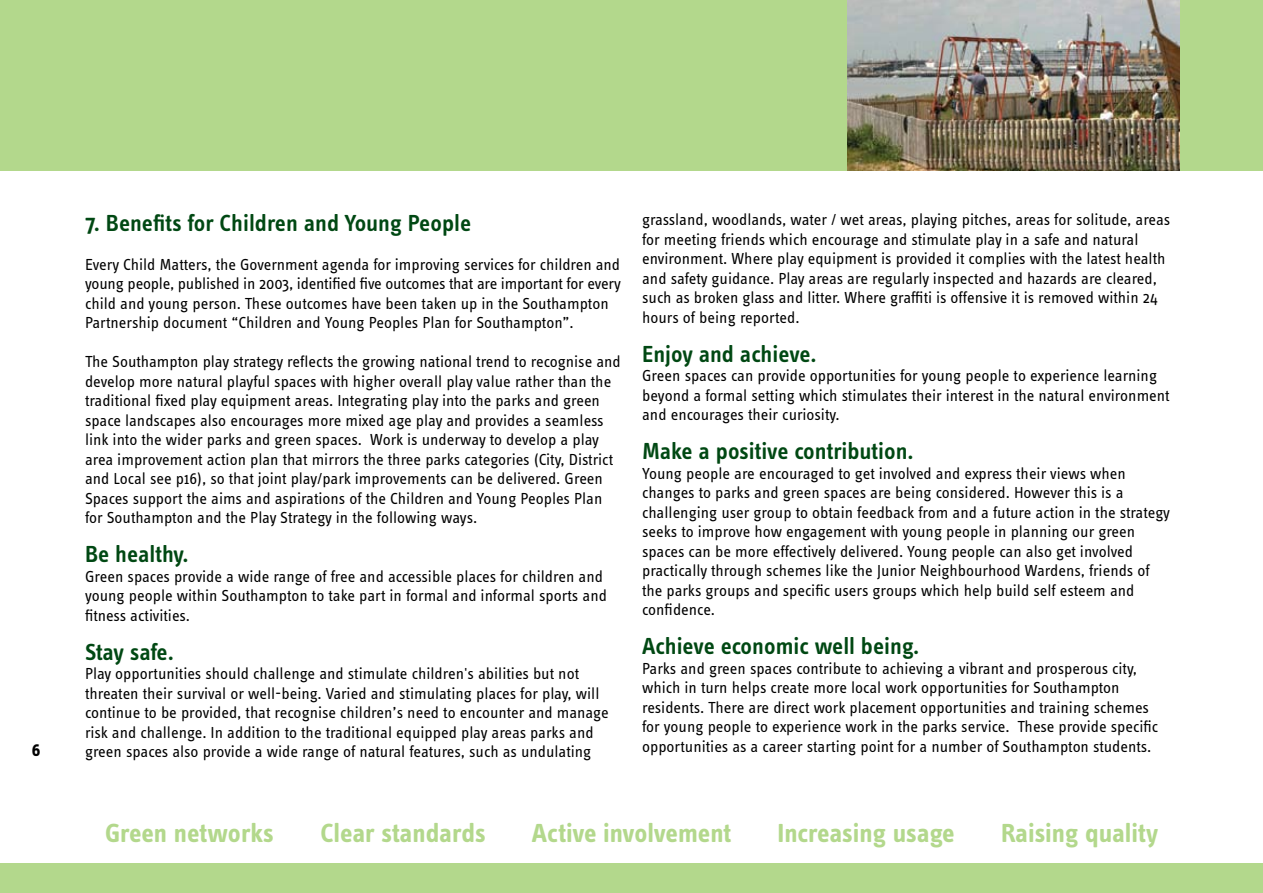
<style>
.page{position:relative;width:1263px;height:893px;background:#fff}
.page>*{position:absolute;margin:0;border:0;box-sizing:border-box;transform-origin:0 0}
.t1{font:27px "Info Text Bold Tf";letter-spacing:-.005em;color:#b3d88c}
.t2{font:600 24px "Info Text";color:#004813}
.t3{font:700 18px "Info Text";color:#000}
.t4{font:16.5px/19.5px "Info Text";color:#000}
</style>
<div class="page">
<div style="left:0;top:863px;width:1263px;height:30px;background:#b3d88c"></div>
<div style="left:0;top:0;width:1263px;height:170px;background:#b3d88c"></div>
<img style="left:848px;top:0;width:331px;height:170px">
<p class="t3" style="left:32px;top:739px;width:10px">6</p>
<h2 class="t2" style="left:85px;top:209px;width:388px">7. Benefits for Children and Young People</h2>
<p class="t4" style="left:85px;top:254px;width:537px">Every Child Matters, the Government agenda for improving services for children and young people, published in 2003, identified five outcomes that are important for every child and young person. These outcomes have been taken up in the Southampton Partnership document “Children and Young Peoples Plan for Southampton”.</p>
<p class="t4" style="left:85px;top:352px;width:537px">The Southampton play strategy reflects the growing national trend to recognise and develop more natural playful spaces with higher overall play value rather than the traditional fixed play equipment areas. Integrating play into the parks and green space landscapes also encourages more mixed age play and provides a seamless link into the wider parks and green spaces. Work is underway to develop a play area improvement action plan that mirrors the three parks categories (City, District and Local see p16), so that joint play/park improvements can be delivered. Green Spaces support the aims and aspirations of the Children and Young Peoples Plan for Southampton and the Play Strategy in the following ways.</p>
<h2 class="t2" style="left:85px;top:540px;width:105px">Be healthy.</h2>
<p class="t4" style="left:85px;top:566px;width:523px">Green spaces provide a wide range of free and accessible places for children and young people within Southampton to take part in formal and informal sports and fitness activities.</p>
<h2 class="t2" style="left:85px;top:638px;width:90px">Stay safe.</h2>
<p class="t4" style="left:85px;top:664px;width:525px">Play opportunities should challenge and stimulate children's abilities but not threaten their survival or well-being. Varied and stimulating places for play, will continue to be provided, that recognise children’s need to encounter and manage risk and challenge. In addition to the traditional equipped play areas parks and green spaces also provide a wide range of natural features, such as undulating</p>
<p class="t4" style="left:642px;top:210px;width:529px">grassland, woodlands, water / wet areas, playing pitches, areas for solitude, areas for meeting friends which encourage and stimulate play in a safe and natural environment. Where play equipment is provided it complies with the latest health and safety guidance. Play areas are regularly inspected and hazards are cleared, such as broken glass and litter. Where graffiti is offensive it is removed within 24 hours of being reported.</p>
<h2 class="t2" style="left:642px;top:340px;width:176px">Enjoy and achieve.</h2>
<p class="t4" style="left:642px;top:366px;width:529px">Green spaces can provide opportunities for young people to experience learning beyond a formal setting which stimulates their interest in the natural environment and encourages their curiosity.</p>
<h2 class="t2" style="left:642px;top:437px;width:273px">Make a positive contribution.</h2>
<p class="t4" style="left:642px;top:463px;width:529px">Young people are encouraged to get involved and express their views when changes to parks and green spaces are being considered. However this is a challenging user group to obtain feedback from and a future action in the strategy seeks to improve how engagement with young people in planning our green spaces can be more effectively delivered. Young people can also get involved practically through schemes like the Junior Neighbourhood Wardens, friends of the parks groups and specific users groups which help build self esteem and confidence.</p>
<h2 class="t2" style="left:642px;top:632px;width:279px">Achieve economic well being.</h2>
<p class="t4" style="left:642px;top:658px;width:518px">Parks and green spaces contribute to achieving a vibrant and prosperous city, which in turn helps create more local work opportunities for Southampton residents. There are direct work placement opportunities and training schemes for young people to experience work in the parks service. These provide specific opportunities as a career starting point for a number of Southampton students.</p>
<h1 class="t1" style="left:105px;top:817px;width:170px">Green networks</h1>
<h1 class="t1" style="left:320px;top:817px;width:167px">Clear standards</h1>
<h1 class="t1" style="left:532px;top:817px;width:201px">Active involvement</h1>
<h1 class="t1" style="left:777px;top:817px;width:179px">Increasing usage</h1>
<h1 class="t1" style="left:1001px;top:817px;width:159px">Raising quality</h1>
</div>
